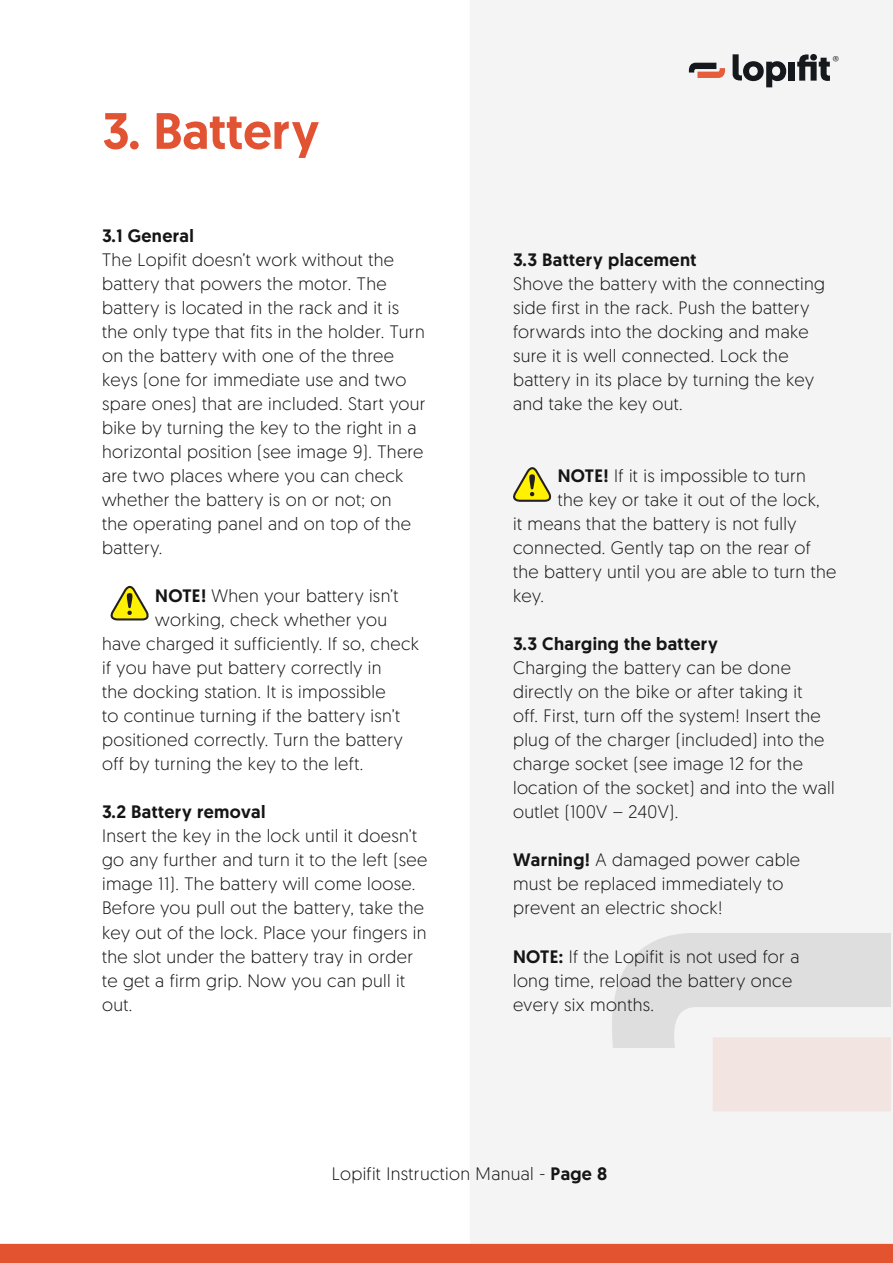
<style>
.page{position:relative;width:893px;height:1263px;background:#fff}
.page>*{position:absolute;margin:0;border:0;box-sizing:border-box;transform-origin:0 0}
.Titel{font:500 51px "Geomanist";color:#e15332}
.Tekst{font:300 18px/24px "Geomanist";letter-spacing:.02em;color:#151515}
.Tekst-2{font:500 18px "Geomanist";letter-spacing:.02em;color:#151515}
.Paragraaf{font:500 18px "Geomanist";letter-spacing:.02em;color:#151515}
.t1{font:300 13.5px "Geomanist";color:#292d2f}
.s1{font-weight:500}
</style>
<div class="page">
<div style="left:470px;top:0;width:423px;height:1263px;background:#f4f4f4"></div>
<div style="left:0;top:1244px;width:893px;height:19px;background:#e35330"></div>
<div style="left:789px;top:62px;width:6px;height:19px;background:#15181c"></div>
<svg style="left:797px;top:54px;width:33px;height:27px"></svg>
<svg style="left:733px;top:54px;width:53px;height:33px"></svg>
<svg style="left:689px;top:63px;width:36px;height:15px"></svg>
<svg style="left:612px;top:933px;width:279px;height:178px"></svg>
<svg style="left:110px;top:585px;width:39px;height:36px"></svg>
<svg style="left:513px;top:467px;width:39px;height:35px"></svg>
<p class="Titel" style="left:102px;top:97px;width:219px">3. Battery</p>
<p class="Paragraaf" style="left:102px;top:224px;width:93px">3.1 General</p>
<p class="Tekst" style="left:102px;top:247px;width:325px">The Lopifit doesn’t work without the battery that powers the motor. The battery is located in the rack and it is the only type that fits in the holder. Turn on the battery with one of the three keys (one for immediate use and two spare ones) that are included. Start your bike by turning the key to the right in a horizontal position (see image 9). There are two places where you can check whether the battery is on or not; on<br>the operating panel and on top of the battery.</p>
<p class="Tekst" style="left:155px;top:583px;width:245px"><span class="s1">NOTE!</span> When your battery isn’t</p>
<p class="Tekst" style="left:155px;top:607px;width:233px">working, check whether you</p>
<p class="Tekst" style="left:102px;top:631px;width:318px">have charged it sufficiently. If so, check</p>
<p class="Tekst" style="left:102px;top:655px;width:281px">if you have put battery correctly in</p>
<p class="Tekst" style="left:102px;top:679px;width:285px">the docking station. It is impossible</p>
<p class="Tekst" style="left:102px;top:703px;width:300px">to continue turning if the battery isn’t</p>
<p class="Tekst" style="left:102px;top:727px;width:302px">positioned correctly. Turn the battery</p>
<p class="Tekst" style="left:102px;top:751px;width:263px">off by turning the key to the left.</p>
<p class="Tekst-2" style="left:102px;top:800px;width:165px">3.2 Battery removal</p>
<p class="Tekst" style="left:102px;top:823px;width:327px">Insert the key in the lock until it doesn’t go any further and turn it to the left (see image 11). The battery will come loose.<br>Before you pull out the battery, take the key out of the lock. Place your fingers in the slot under the battery tray in order te get a firm grip. Now you can pull it out.</p>
<p class="t1" style="left:833px;top:52px;width:8px">®</p>
<p class="Tekst-2" style="left:513px;top:248px;width:185px">3.3 Battery placement</p>
<p class="Tekst" style="left:513px;top:271px;width:314px">Shove the battery with the connecting side first in the rack. Push the battery forwards into the docking and make sure it is well connected. Lock the battery in its place by turning the key and take the key out.</p>
<p class="Tekst" style="left:558px;top:463px;width:250px"><span class="s1">NOTE!</span> If it is impossible to turn</p>
<p class="Tekst" style="left:558px;top:487px;width:264px">the key or take it out of the lock,</p>
<p class="Tekst" style="left:513px;top:511px;width:285px">it means that the battery is not fully</p>
<p class="Tekst" style="left:513px;top:535px;width:299px">connected. Gently tap on the rear of</p>
<p class="Tekst" style="left:513px;top:559px;width:325px">the battery until you are able to turn the</p>
<p class="Tekst" style="left:513px;top:583px;width:32px">key.</p>
<p class="Tekst-2" style="left:513px;top:632px;width:206px">3.3 Charging the battery</p>
<p class="Tekst" style="left:513px;top:655px;width:323px">Charging the battery can be done directly on the bike or after taking it<br>off. First, turn off the system! Insert the plug of the charger (included) into the charge socket (see image 12 for the location of the socket) and into the wall outlet (100V – 240V).</p>
<p class="Tekst" style="left:513px;top:847px;width:289px"><span class="s1">Warning!</span> A damaged power cable must be replaced immediately to prevent an electric shock!</p>
<p class="Tekst" style="left:513px;top:943px;width:288px"><span class="s1">NOTE:</span> If the Lopifit is not used for a long time, reload the battery once every six months.</p>
<p class="Tekst" style="left:332px;top:1161px;width:277px">Lopifit Instruction Manual - <span class="s1">Page 8</span></p>
</div>
